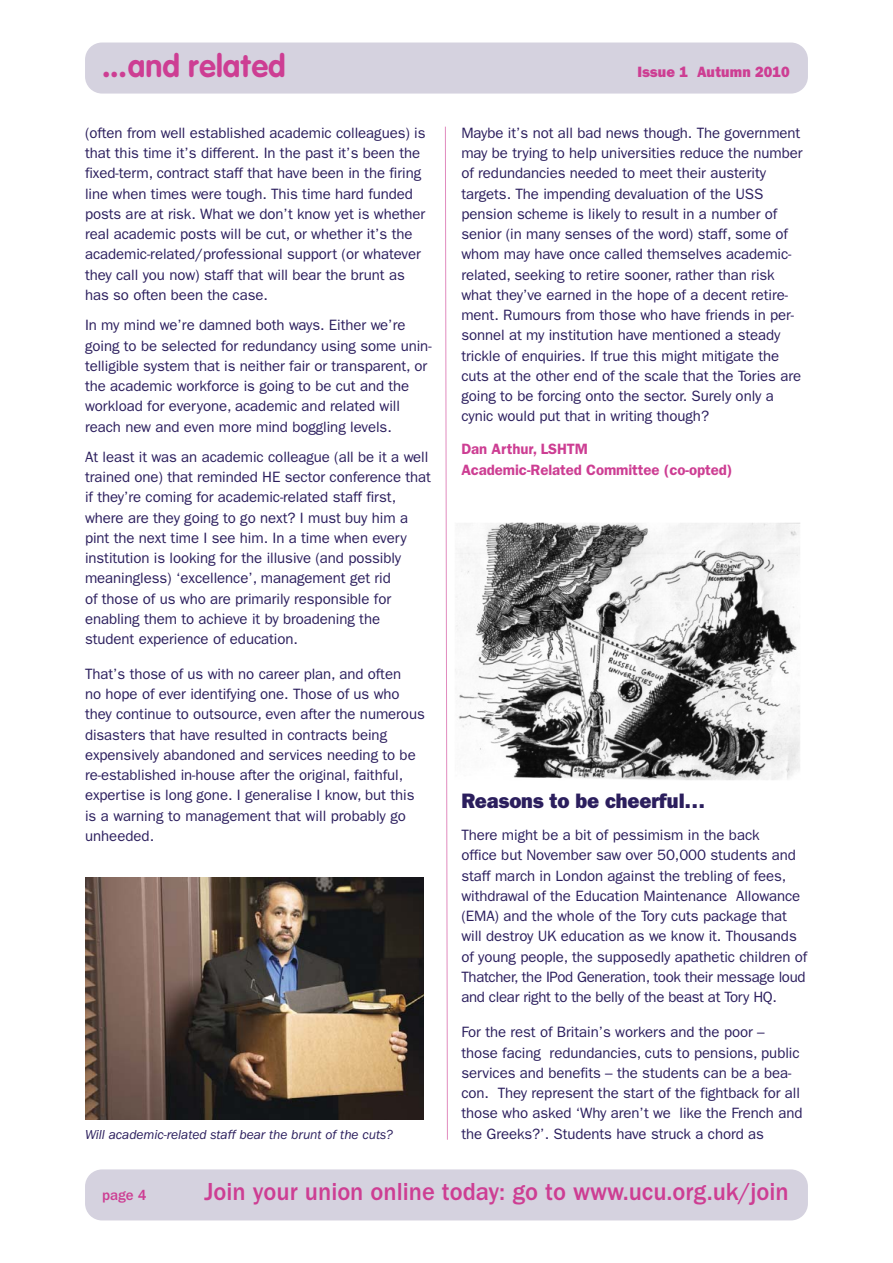
<style>
.page{position:relative;width:893px;height:1263px;background:#fff}
.page>*{position:absolute;margin:0;border:0;box-sizing:border-box;transform-origin:0 0}
.t1{font:700 31.5px "VAG Rounded";letter-spacing:.005em;color:#cd3e93}
.t2{font:500 25.5px "Franklin Gothic";color:#cd3e93;scale:.96 1}
.t3{font:800 21px "Franklin Gothic";letter-spacing:-.005em;color:#2b1e5d;scale:.96 1}
.t4{font:15px/20.2px "Franklin Gothic";letter-spacing:-.005em;color:#2b1e5d}
.t5{font:600 15px/20.2px "Franklin Gothic";letter-spacing:-.005em;color:#cd3e93}
.t6{font:800 15px "Franklin Gothic";letter-spacing:.005em;color:#cd3e93;scale:.96 1}
.t7{font:500 15px "Franklin Gothic";color:#cd3e93}
.t8{font:italic 13.5px "Franklin Gothic";letter-spacing:-.005em;color:#2b1e5d}
.s1{font-family:"Aroma LT"}
</style>
<div class="page">
<div style="left:85px;top:1169px;width:723px;height:51px;background:#d5d2df"></div>
<div style="left:85px;top:43px;width:723px;height:51px;background:#d5d2df"></div>
<img style="left:455px;top:522px;width:345px;height:258px">
<img style="left:85px;top:878px;width:338px;height:241px">
<svg style="left:445px;top:126px;width:3px;height:1014px"></svg>
<h1 class="t1" style="left:102px;top:53px;width:185px"><span class="s1">...</span>and related</h1>
<p class="t4" style="left:85px;top:124px;width:342px">(often from well established academic colleagues) is that this time it’s different. In the past it’s been the fixed-term, contract staff that have been in the firing line when times were tough. This time hard funded posts are at risk. What we don’t know yet is whether real academic posts will be cut, or whether it’s the academic-related/professional support (or whatever they call you now) staff that will bear the brunt as has so often been the case.</p>
<p class="t4" style="left:85px;top:316px;width:348px">In my mind we’re damned both ways. Either we’re going to be selected for redundancy using some unin&shy;telligible system that is neither fair or transparent, or the academic workforce is going to be cut and the workload for everyone, academic and related will reach new and even more mind boggling levels.</p>
<p class="t4" style="left:85px;top:448px;width:347px">At least it was an academic colleague (all be it a well trained one) that reminded HE sector conference that if they’re coming for academic-related staff first, where are they going to go next? I must buy him a pint the next time I see him. In a time when every institution is looking for the illusive (and possibly meaningless) ‘excellence’, management get rid<br>of those of us who are primarily responsible for enabling them to achieve it by broadening the student experience of education.</p>
<p class="t4" style="left:85px;top:665px;width:341px">That’s those of us with no career plan, and often<br>no hope of ever identifying one. Those of us who they continue to outsource, even after the numerous disasters that have resulted in contracts being expensively abandoned and services needing to be re-established in-house after the original, faithful, expertise is long gone. I generalise I know, but this is a warning to management that will probably go unheeded.</p>
<p class="t6" style="left:637px;top:67px;width:160px">Issue 1 Autumn 2010</p>
<p class="t4" style="left:461px;top:124px;width:343px">Maybe it’s not all bad news though. The government may be trying to help universities reduce the number of redundancies needed to meet their austerity targets. The impending devaluation of the USS pension scheme is likely to result in a number of senior (in many senses of the word) staff, some of whom may have once called themselves academic&shy;related, seeking to retire sooner, rather than risk what they’ve earned in the hope of a decent retire&shy;ment. Rumours from those who have friends in per&shy;sonnel at my institution have mentioned a steady trickle of enquiries. If true this might mitigate the cuts at the other end of the scale that the Tories are going to be forcing onto the sector. Surely only a cynic would put that in writing though?</p>
<p class="t5" style="left:461px;top:440px;width:273px">Dan Arthur, LSHTM<br>Academic-Related Committee (co-opted)</p>
<h3 class="t3" style="left:461px;top:794px;width:255px">Reasons to be cheerful...</h3>
<p class="t4" style="left:461px;top:826px;width:347px">There might be a bit of pessimism in the back<br>office but November saw over 50,000 students and staff march in London against the trebling of fees, withdrawal of the Education Maintenance Allowance (EMA) and the whole of the Tory cuts package that will destroy UK education as we know it. Thousands of young people, the supposedly apathetic children of Thatcher, the IPod Generation, took their message loud and clear right to the belly of the beast at Tory HQ.</p>
<p class="t4" style="left:461px;top:1023px;width:343px">For the rest of Britain’s workers and the poor – those facing redundancies, cuts to pensions, public services and benefits – the students can be a bea&shy;con. They represent the start of the fightback for all those who asked ‘Why aren’t we like the French and</p>
<p class="t8" style="left:85px;top:1130px;width:309px">Will academic-related staff bear the brunt of the cuts?</p>
<p class="t4" style="left:461px;top:1125px;width:304px">the Greeks?’. Students have struck a chord as</p>
<p class="t7" style="left:102px;top:1189px;width:46px">page 4</p>
<h2 class="t2" style="left:204px;top:1182px;width:610px">Join your union online today: go to www.ucu.org.uk/join</h2>
</div>
